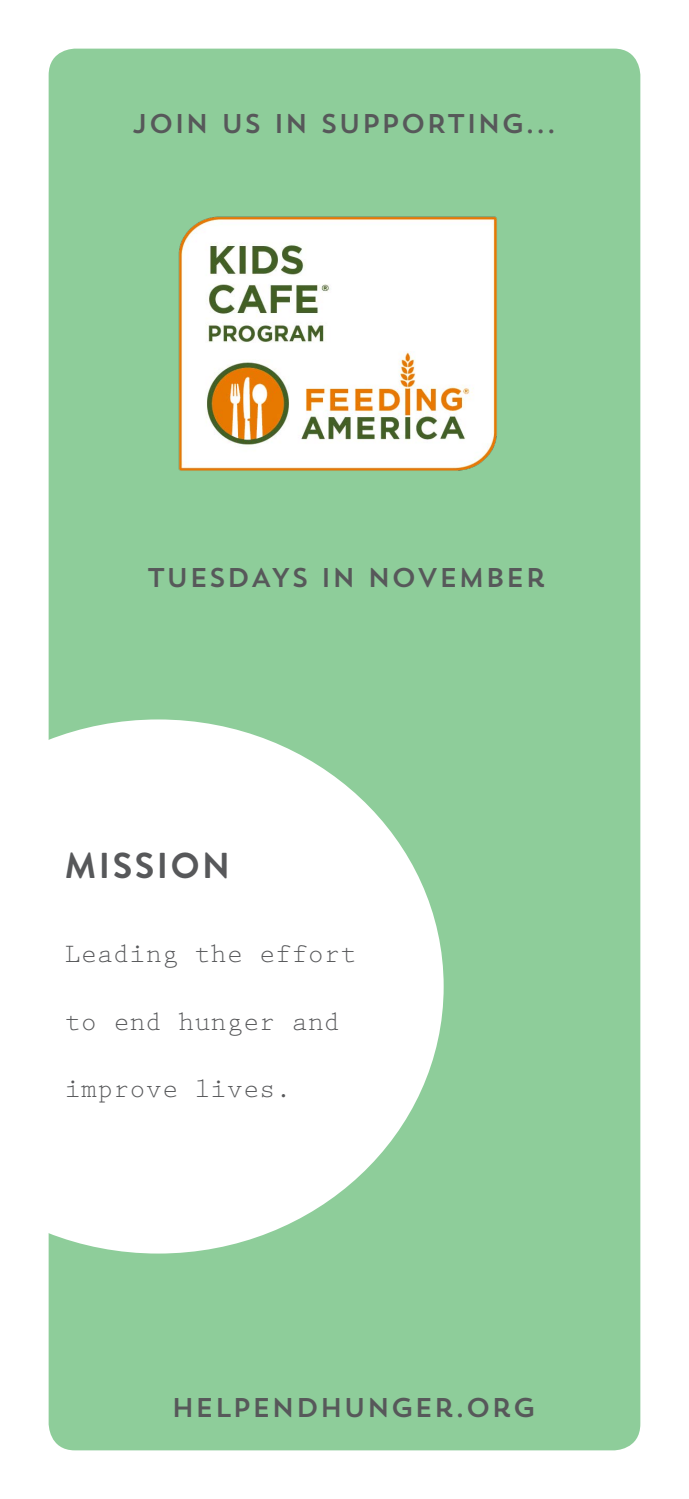
<style>
.page{position:relative;width:689px;height:1499px;background:#fff}
.page>*{position:absolute;margin:0;border:0;box-sizing:border-box;transform-origin:0 0}
.t1{font:700 36px "Brandon Grotesque Office";letter-spacing:.07em;color:#57585a}
.t2{font:27px "Trend Sans One";color:#57585a}
.t3{font:27px "Prestige Elite Std";color:#57585a}
</style>
<div class="page">
<div style="left:49px;top:49px;width:591px;height:1401px;background:#8ecd9a;border-radius:26px"></div>
<svg style="left:48px;top:719px;width:395px;height:534px;fill:#fff"></svg>
<img style="left:178px;top:216px;width:319px;height:255px">
<p class="t2" style="left:132px;top:106px;width:426px">JOIN US IN SUPPORTING...</p>
<p class="t2" style="left:147px;top:560px;width:401px">TUESDAYS IN NOVEMBER</p>
<p class="t1" style="left:65px;top:840px;width:167px">MISSION</p>
<p class="t3" style="left:65px;top:939px;width:293px">Leading the effort</p>
<p class="t3" style="left:65px;top:1007px;width:277px">to end hunger and</p>
<p class="t3" style="left:65px;top:1074px;width:228px">improve lives.</p>
<p class="t2" style="left:171px;top:1390px;width:366px">HELPENDHUNGER.ORG</p>
</div>
